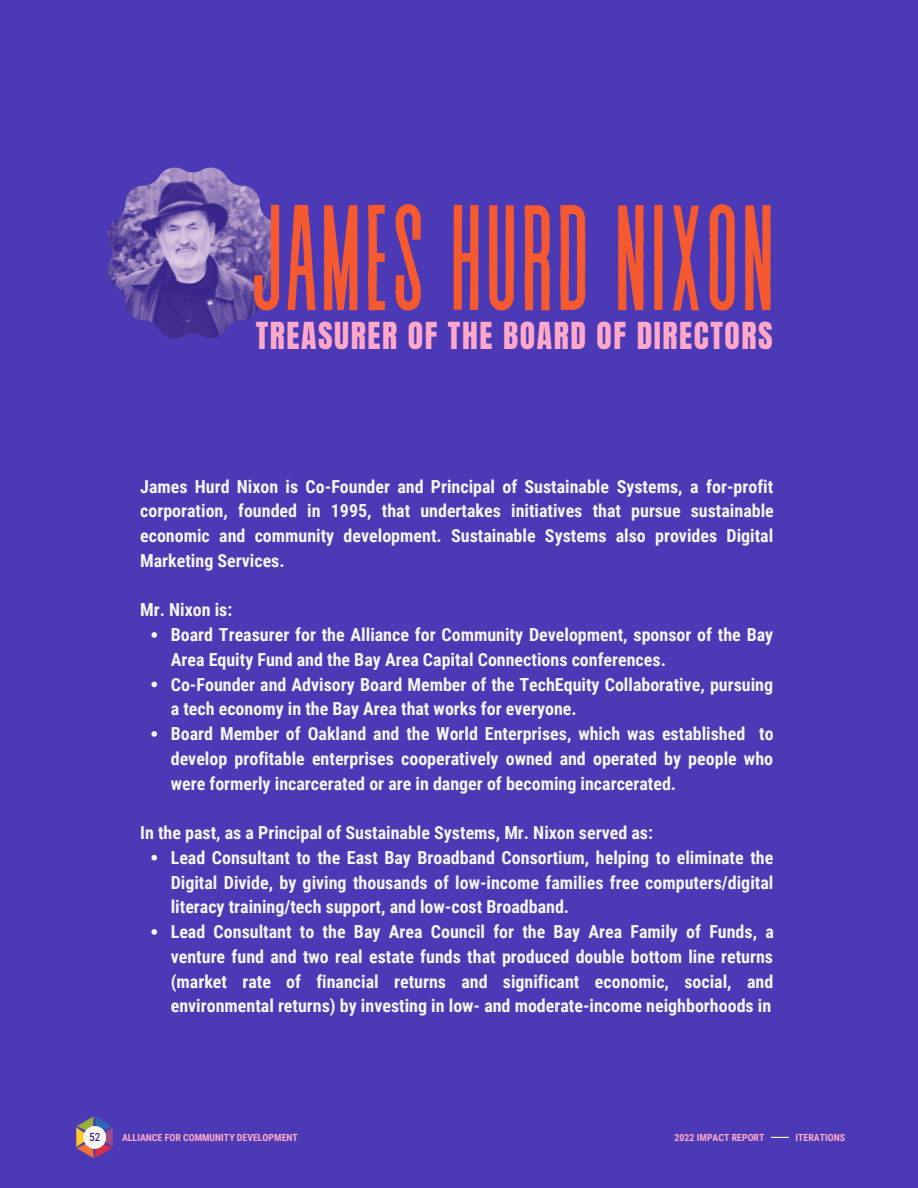
<style>
.page{position:relative;width:918px;height:1188px;background:#4b39b5}
.page>*{position:absolute;margin:0;border:0;box-sizing:border-box;transform-origin:0 0}
.t1{font:150px "Revive 80 Tall";color:#f4592f}
.t2{font:31.65px "Anton";letter-spacing:.05em;color:#ffa8c9}
.t3{font:700 18px/24.8px "Roboto Condensed";color:#f5f5ef;text-align:justify}
.t4{font:11.25px "Roboto Condensed";color:#230871}
.t5{font:700 9.9px "Roboto Condensed";color:#ffa8c9}
</style>
<div class="page">
<img style="left:107px;top:168px;width:171px;height:170px">
<svg style="left:151px;top:632px;width:6px;height:6px"></svg>
<svg style="left:151px;top:682px;width:6px;height:5px"></svg>
<svg style="left:151px;top:731px;width:6px;height:6px"></svg>
<svg style="left:151px;top:855px;width:6px;height:6px"></svg>
<svg style="left:151px;top:929px;width:6px;height:6px"></svg>
<img style="left:76px;top:1116px;width:37px;height:42px">
<div style="left:83px;top:1126px;width:23px;height:23px;background:#f5f5ef;border-radius:50%"></div>
<svg style="left:771px;top:1137px;width:18px;height:1px"></svg>
<p class="t1" style="left:249px;top:181px;width:528px">JAMES HURD NIXON</p>
<p class="t2" style="left:256px;top:313px;width:519px">TREASURER OF THE BOARD OF DIRECTORS</p>
<p class="t3" style="left:140px;top:474px;width:635px">James Hurd Nixon is Co-Founder and Principal of Sustainable Systems, a for-profit corporation, founded in 1995, that undertakes initiatives that pursue sustainable economic and community development. Sustainable Systems also provides Digital Marketing Services.</p>
<p class="t3" style="left:140px;top:598px;width:94px">Mr. Nixon is:</p>
<p class="t3" style="left:171px;top:623px;width:604px">Board Treasurer for the Alliance for Community Development, sponsor of the Bay<br>Area Equity Fund and the Bay Area Capital Connections conferences.</p>
<p class="t3" style="left:171px;top:672px;width:604px">Co-Founder and Advisory Board Member of the TechEquity Collaborative, pursuing a tech economy in the Bay Area that works for everyone.</p>
<p class="t3" style="left:171px;top:722px;width:605px">Board Member of Oakland and the World Enterprises, which was established to develop profitable enterprises cooperatively owned and operated by people who were formerly incarcerated or are in danger of becoming incarcerated.</p>
<p class="t3" style="left:140px;top:821px;width:514px">In the past, as a Principal of Sustainable Systems, Mr. Nixon served as:</p>
<p class="t3" style="left:171px;top:845px;width:604px">Lead Consultant to the East Bay Broadband Consortium, helping to eliminate the Digital Divide, by giving thousands of low-income families free computers/digital literacy training/tech support, and low-cost Broadband.</p>
<p class="t3" style="left:171px;top:920px;width:605px">Lead Consultant to the Bay Area Council for the Bay Area Family of Funds, a venture fund and two real estate funds that produced double bottom line returns (market rate of financial returns and significant economic, social, and environmental returns) by investing in low- and moderate-income neighborhoods in</p>
<p class="t4" style="left:89px;top:1131px;width:13px">52</p>
<p class="t5" style="left:122px;top:1132px;width:177px">ALLIANCE FOR COMMUNITY DEVELOPMENT</p>
<p class="t5" style="left:675px;top:1132px;width:91px">2022 IMPACT REPORT</p>
<p class="t5" style="left:796px;top:1132px;width:51px">ITERATIONS</p>
</div>
